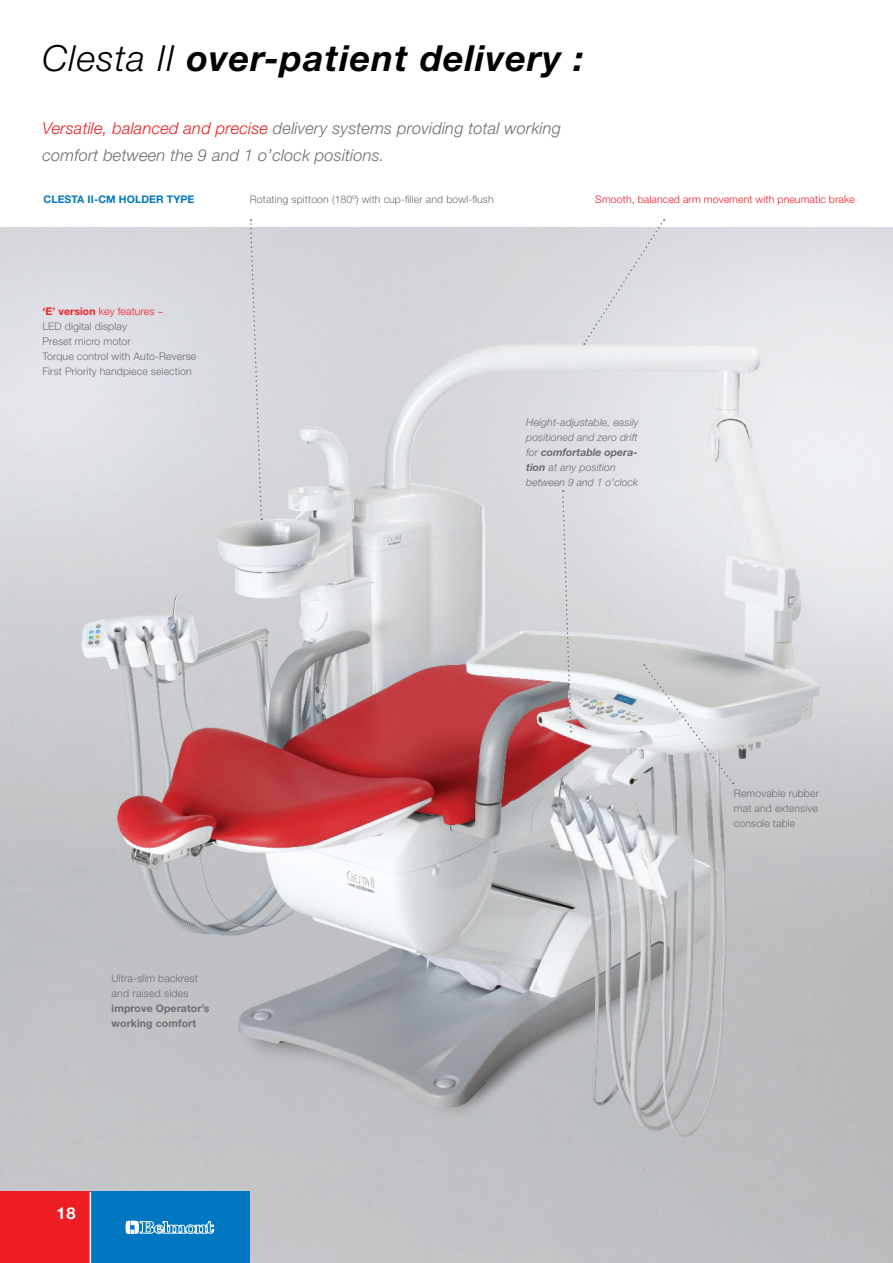
<style>
.page{position:relative;width:893px;height:1263px;background:#fff}
.page>*{position:absolute;margin:0;border:0;box-sizing:border-box;transform-origin:0 0}
.t1{font:italic 700 36px "Helvetica Neue";letter-spacing:.03em;color:#000}
.t2{font:italic 300 16.5px/27px "Helvetica Neue";letter-spacing:.01em;color:#6c6d70}
.t3{font:700 16.5px "Helvetica Neue";color:#fff}
.t4{font:300 10.5px/15px "Helvetica Neue";letter-spacing:.01em;color:#6c6d70}
.t5{font:italic 300 10.5px/15px "Helvetica Neue";letter-spacing:.01em;color:#6c6d70}
.t6{font:300 10.5px "Helvetica Neue";letter-spacing:.01em;color:#ee1d23}
.t7{font:700 10.5px/15px "Helvetica Neue";letter-spacing:.01em;color:#6c6d70}
.t8{font:700 10.5px "Helvetica Neue";letter-spacing:.01em;color:#0077c0}
.s1{font-weight:300}
.s2{color:#ee1d23}
.s3{font-weight:700;color:#ee1d23}
.s4{font-weight:700}
</style>
<div class="page">
<img style="left:0;top:228px;width:893px;height:1035px">
<div style="left:89px;top:1192px;width:161px;height:71px;background:#0077c0"></div>
<svg style="left:125px;top:1220px;width:89px;height:14px"></svg>
<svg style="left:584px;top:219px;width:81px;height:126px;background:#dcdde2"></svg>
<div style="left:0;top:1192px;width:90px;height:71px;background:#ee1d23"></div>
<hr style="left:90px;top:1192px;width:1px;height:71px;background:#fff">
<svg style="left:249px;top:219px;width:14px;height:301px;background:#d4d5d9"></svg>
<svg style="left:643px;top:664px;width:91px;height:120px;background:#d2d4d6"></svg>
<svg style="left:561px;top:490px;width:11px;height:242px;background:#cecbce"></svg>
<h1 class="t1" style="left:43px;top:36px;width:543px"><span class="s1">Clesta II</span> over-patient delivery :</h1>
<h2 class="t2" style="left:42px;top:114px;width:520px"><span class="s2">Versatile, balanced and precise</span> delivery systems providing total working comfort between the 9 and 1 o’clock positions.</h2>
<p class="t4" style="left:250px;top:192px;width:245px">Rotating spittoon (180º) with cup-filler and bowl-flush</p>
<p class="t8" style="left:43px;top:193px;width:152px">CLESTA II-CM HOLDER TYPE</p>
<p class="t6" style="left:595px;top:193px;width:261px">Smooth, balanced arm movement with pneumatic brake</p>
<p class="t4" style="left:43px;top:303px;width:155px"><span class="s3">‘E’ version</span> <span class="s2">key features ~<br></span>LED digital display<br>Preset micro motor<br>Torque control with Auto-Reverse<br>First Priority handpiece selection</p>
<p class="t4" style="left:112px;top:970px;width:88px">Ultra-slim backrest and raised sides</p>
<p class="t7" style="left:112px;top:1000px;width:99px">improve Operator’s working comfort</p>
<h2 class="t3" style="left:56px;top:1203px;width:21px">18</h2>
<p class="t5" style="left:526px;top:414px;width:114px">Height-adjustable, easily positioned and zero drift for <span class="s4">comfortable opera&shy;tion</span> at any position between 9 and 1 o’clock</p>
<p class="t4" style="left:734px;top:785px;width:87px;text-align:justify">Removable rubber mat and extensive console table</p>
</div>
